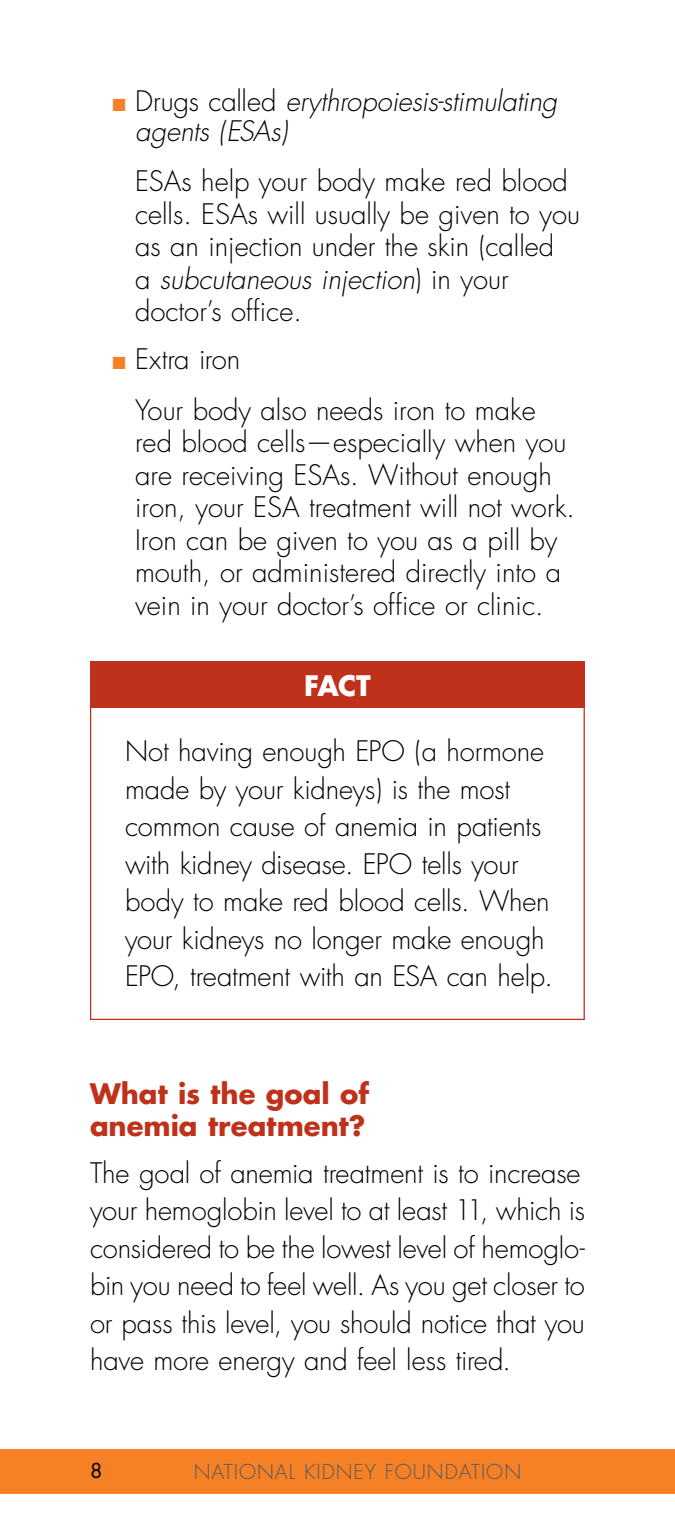
<style>
.page{position:relative;width:675px;height:1530px;background:#fff}
.page>*{position:absolute;margin:0;border:0;box-sizing:border-box;transform-origin:0 0}
.t1{font:300 27.5px/37.5px "Futura";letter-spacing:-.005em;color:#000}
.t2{font:italic 300 27.5px/30px "Futura";letter-spacing:-.01em;color:#000}
.t3{font:700 27.5px/32.5px "Futura";color:#bf311a}
.t4{font:700 27.5px "Futura";color:#fff}
.t5{font:300 20px "Futura";letter-spacing:.05em;color:#58595b}
.s1{color:#f58025}
.s2{font-style:normal}
.s3{font-style:italic}
</style>
<div class="page">
<div style="left:0;top:1449px;width:675px;height:45px;background:#f58025"></div>
<div style="left:90px;top:661px;width:495px;height:47px;background:#bf311a"></div>
<p class="t2" style="left:135px;top:87px;width:424px;text-indent:-23px"><span class="s1">■</span> <span class="s2">D rugs called</span> erythropoiesis-stimulating agents (ESAs)</p>
<p class="t1" style="left:135px;top:166px;width:447px;line-height:32.5px">ESAs help your body make red blood cells. ESAs will usually be given to you as an injection under the skin (called<br>a <span class="s3">subcutaneous injection</span>) in your doctor’s office.</p>
<p class="t1" style="left:135px;top:335px;width:403px;line-height:50.5px;text-indent:-23px"><span class="s1">■</span> Extra iron<br>Your body also needs iron to make</p>
<p class="t1" style="left:135px;top:427px;width:441px;line-height:32.5px">red blood cells—especially when you are receiving ESAs. Without enough iron, your ESA treatment will not work.<br>I ron can be given to you as a pill by mouth, or administered directly into a vein in your doctor’s office or clinic.</p>
<p class="t4" style="left:304px;top:667px;width:68px">FACT</p>
<p class="t1" style="left:125px;top:733px;width:429px">Not having enough EPO (a hormone made by your kidneys) is the most common cause of anemia in patients with kidney disease. EPO tells your body to make red blood cells. When your kidneys no longer make enough EPO, treatment with an ESA can help.</p>
<p class="t3" style="left:90px;top:1077px;width:281px">What is the goal of anemia treatment?</p>
<p class="t1" style="left:90px;top:1155px;width:497px">The goal of anemia treatment is to increase your hemoglobin level to at least 11, which is considered to be the lowest level of hemoglo&shy;bin you need to feel well. As you get closer to or pass this level, you should notice that you have more energy and feel less tired.</p>
<p class="t5" style="left:194px;top:1459px;width:322px">National Kidn ey Foun dation</p>
</div>
